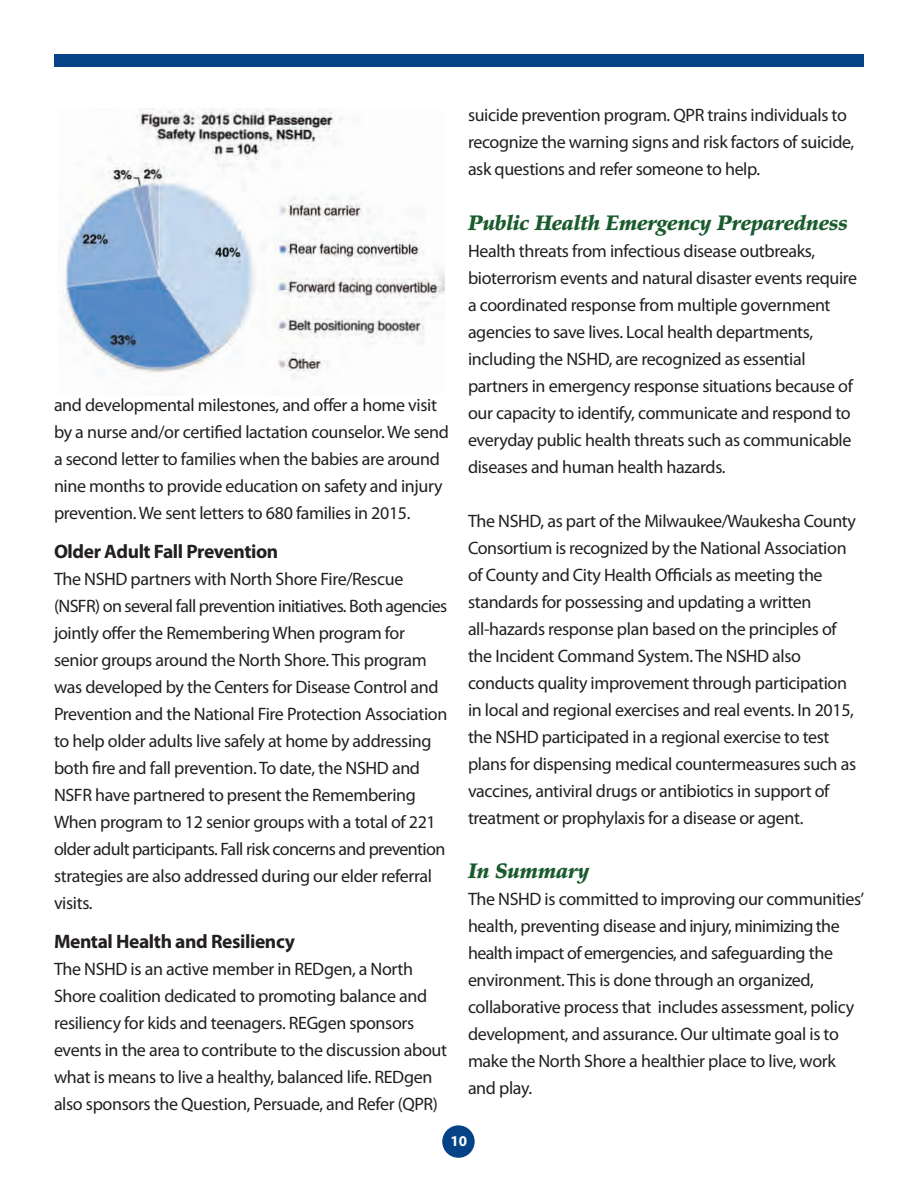
<style>
.page{position:relative;width:918px;height:1188px;background:#fff}
.page>*{position:absolute;margin:0;border:0;box-sizing:border-box;transform-origin:0 0}
.t1{font:italic 900 21px "Palatino LT Std";letter-spacing:-.02em;color:#1a5b2e}
.t2{font:700 19.5px "Myriad Pro";letter-spacing:-.02em;color:#231f20}
.t3{font:18px/27px "Myriad Pro";letter-spacing:-.02em;color:#231f20}
.t4{font:700 15px "Myriad Pro";color:#fff}
</style>
<div class="page">
<div style="left:54px;top:54px;width:810px;height:12px;background:#054286"></div>
<div style="left:442px;top:1125px;width:33px;height:33px;background:#054286;border-radius:50%"></div>
<img style="left:58px;top:108px;width:386px;height:272px">
<p class="t3" style="left:54px;top:393px;width:396px">and developmental milestones, and offer a home visit by a nurse and/or certified lactation counselor. We send a second letter to families when the babies are around nine months to provide education on safety and injury prevention. We sent letters to 680 families in 2015.</p>
<p class="t2" style="left:54px;top:544px;width:226px">Older Adult Fall Prevention</p>
<p class="t3" style="left:54px;top:567px;width:395px">The NSHD partners with North Shore Fire/Rescue (NSFR) on several fall prevention initiatives. Both agencies jointly offer the Remembering When program for senior groups around the North Shore. This program was developed by the Centers for Disease Control and Prevention and the National Fire Protection Association to help older adults live safely at home by addressing both fire and fall prevention. To date, the NSHD and NSFR have partnered to present the Remembering When program to 12 senior groups with a total of 221 older adult participants. Fall risk concerns and prevention strategies are also addressed during our elder referral visits.</p>
<p class="t2" style="left:54px;top:934px;width:242px">Mental Health and Resiliency</p>
<p class="t3" style="left:54px;top:957px;width:395px">The NSHD is an active member in REDgen, a North Shore coalition dedicated to promoting balance and resiliency for kids and teenagers. REGgen sponsors events in the area to contribute to the discussion about what is means to live a healthy, balanced life. REDgen also sponsors the Question, Persuade, and Refer (QPR)</p>
<p class="t3" style="left:468px;top:103px;width:388px">suicide prevention program. QPR trains individuals to recognize the warning signs and risk factors of suicide, ask questions and refer someone to help.</p>
<p class="t1" style="left:468px;top:214px;width:381px">Public Health Emergency Preparedness</p>
<p class="t3" style="left:468px;top:238px;width:391px">Health threats from infectious disease outbreaks, bioterrorism events and natural disaster events require a coordinated response from multiple government agencies to save lives. Local health departments, including the NSHD, are recognized as essential partners in emergency response situations because of our capacity to identify, communicate and respond to everyday public health threats such as communicable diseases and human health hazards.</p>
<p class="t3" style="left:468px;top:508px;width:390px">The NSHD, as part of the Milwaukee/Waukesha County Consortium is recognized by the National Association of County and City Health Officials as meeting the standards for possessing and updating a written all-hazards response plan based on the principles of the Incident Command System. The NSHD also conducts quality improvement through participation in local and regional exercises and real events. In 2015, the NSHD participated in a regional exercise to test plans for dispensing medical countermeasures such as vaccines, antiviral drugs or antibiotics in support of treatment or prophylaxis for a disease or agent.</p>
<p class="t1" style="left:468px;top:862px;width:123px">In Summary</p>
<p class="t3" style="left:468px;top:886px;width:398px">The NSHD is committed to improving our communities’ health, preventing disease and injury, minimizing the health impact of emergencies, and safeguarding the environment. This is done through an organized, collaborative process that includes assessment, policy development, and assurance. Our ultimate goal is to make the North Shore a healthier place to live, work and play.</p>
<p class="t4" style="left:450px;top:1135px;width:18px">10</p>
</div>
